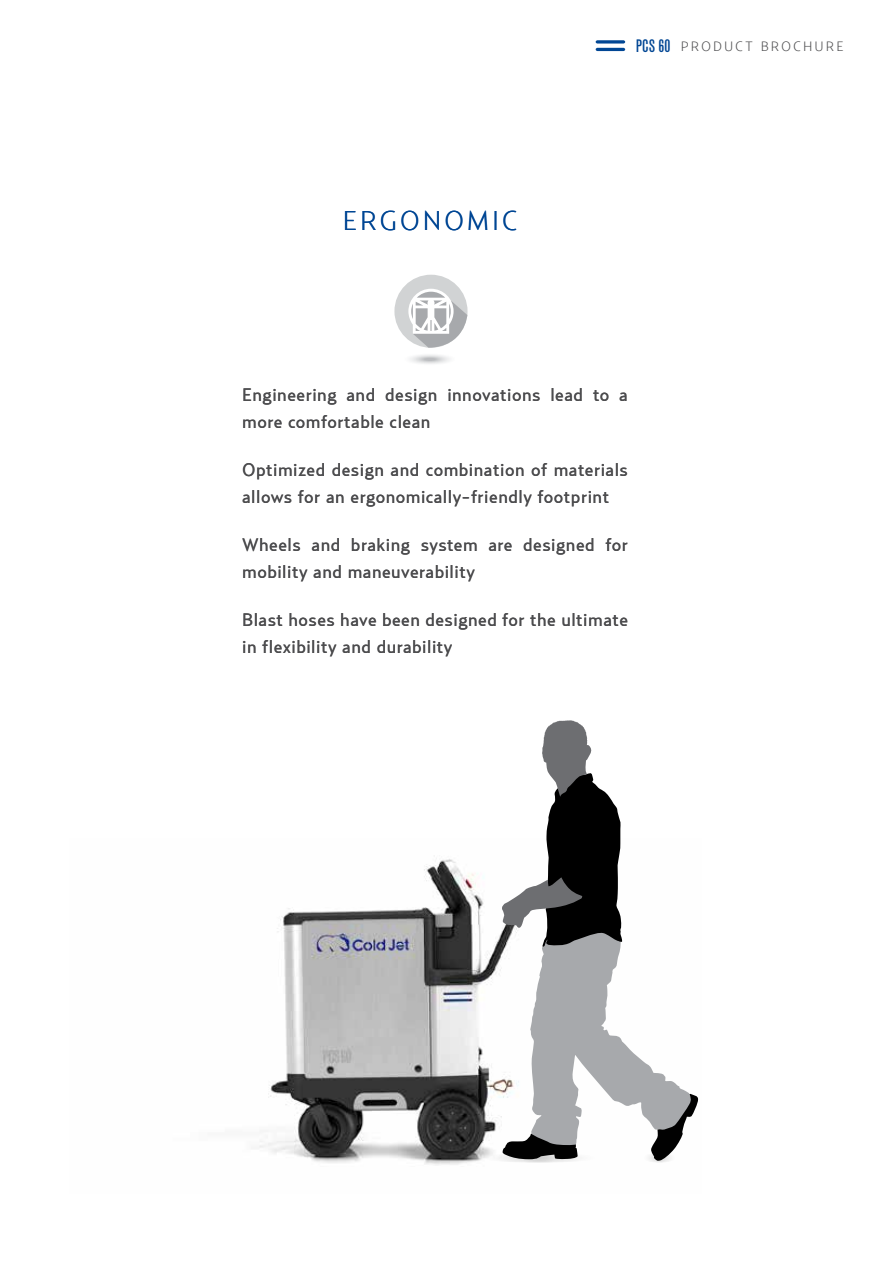
<style>
.page{position:relative;width:893px;height:1263px;background:#fff}
.page>*{position:absolute;margin:0;border:0;box-sizing:border-box;transform-origin:0 0}
.t1{font:300 27px "Relay";letter-spacing:.1em;color:#004694}
.t2{font:18px/27px "Relay";letter-spacing:.025em;color:#4d4d4f}
.t3{font:300 13.5px "Relay";letter-spacing:.15em;color:#4d4d4f}
.s1{font-family:"Grotesque MT Std Extra Cond";font-weight:400;font-size:17.25px;color:#004694}
</style>
<div class="page">
<svg style="left:596px;top:40px;width:29px;height:4px"></svg>
<hr style="left:596px;top:48px;width:29px;height:3px;background:#004694;border-radius:2px">
<div style="left:394px;top:275px;width:74px;height:73px;background:#d1d3d4;border-radius:50%"></div>
<svg style="left:408px;top:289px;width:59px;height:59px"></svg>
<img style="left:259px;top:859px;width:440px;height:306px">
<svg style="left:478px;top:1153px;width:121px;height:10px"></svg>
<svg style="left:642px;top:1153px;width:35px;height:10px"></svg>
<svg style="left:502px;top:720px;width:196px;height:441px"></svg>
<p class="t3" style="left:636px;top:38px;width:210px"><span class="s1">PCS 60</span> PRODUCT BROCHURE</p>
<h1 class="t1" style="left:343px;top:204px;width:176px">ERGONOMIC</h1>
<p class="t2" style="left:242px;top:381px;width:387px">Engineering and design innovations lead to a more comfortable clean</p>
<p class="t2" style="left:242px;top:456px;width:387px">Optimized design and combination of materials allows for an ergonomically-friendly footprint</p>
<p class="t2" style="left:242px;top:531px;width:387px">Wheels and braking system are designed for mobility and maneuverability</p>
<p class="t2" style="left:242px;top:606px;width:387px">Blast hoses have been designed for the ultimate in flexibility and durability</p>
</div>
